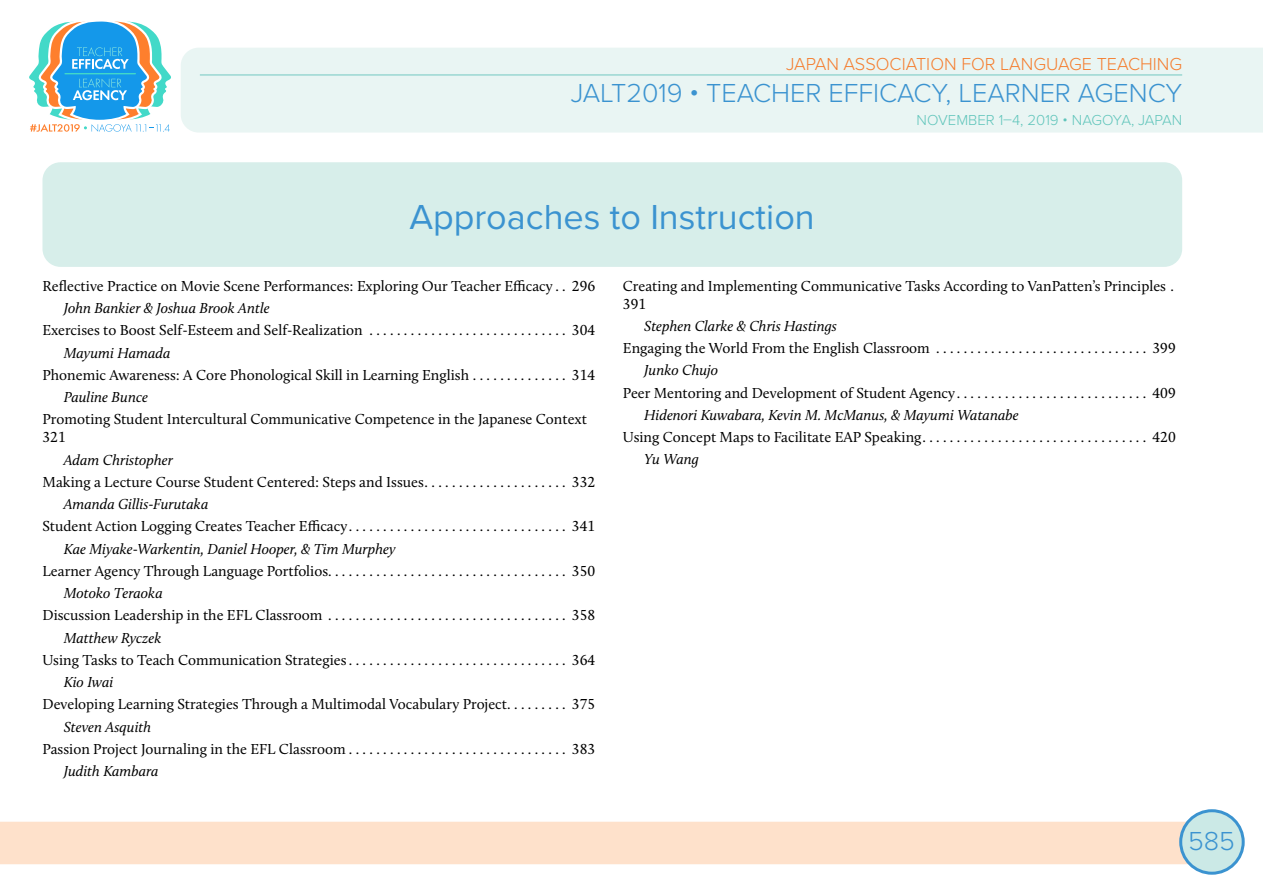
<style>
.page{position:relative;width:1263px;height:893px;background:#fff}
.page>*{position:absolute;margin:0;border:0;box-sizing:border-box;transform-origin:0 0}
.t1{font:36px "Proxima Nova";color:#3b93d0}
.t2{font:300 27px "Proxima Nova";color:#3b93d0}
.t3{font:300 18px "Proxima Nova";color:#f57d2e}
.t4{font:15px/18px "Calluna";color:#000}
.t5{font:italic 15px "Calluna";color:#000}
.t6{font:300 15px "Proxima Nova";color:#60c5bb}
</style>
<div class="page">
<div style="left:181px;top:48px;width:1082px;height:85px;background:#e9f5f3"></div>
<div style="left:0;top:822px;width:1190px;height:42px;background:#fee1cb"></div>
<hr style="left:200px;top:74px;width:982px;height:2px;background:#9ad7d2">
<div style="left:1181px;top:811px;width:62px;height:62px;background:#cbe9e6;border-radius:50%"></div>
<div style="left:1179px;top:809px;width:66px;height:66px;border:3px solid #3b93d0;border-radius:50%"></div>
<svg style="left:29px;top:21px;width:142px;height:111px"></svg>
<div style="left:42px;top:162px;width:1140px;height:105px;background:#d7eeea;border-radius:18px"></div>
<p class="t3" style="left:786px;top:51px;width:397px">JAPAN ASSOCIATION FOR LANGUAGE TEACHING</p>
<h2 class="t2" style="left:571px;top:73px;width:613px">JALT2019 • TEACHER EFFICACY, LEARNER AGENCY</h2>
<p class="t6" style="left:916px;top:108px;width:267px">NOVEMBER 1–4, 2019 • NAGOYA, JAPAN</p>
<h1 class="t1" style="left:409px;top:190px;width:407px">Approaches to Instruction</h1>
<p class="t4" style="left:42px;top:277px;width:554px">Reflective Practice on Movie Scene Performances: Exploring Our Teacher Efficacy . . 296</p>
<p class="t5" style="left:64px;top:299px;width:207px">John Bankier &amp; Joshua Brook Antle</p>
<p class="t4" style="left:43px;top:321px;width:554px">Exercises to Boost Self-Esteem and Self-Realization . . . . . . . . . . . . . . . . . . . . . . . . . . . . . 304</p>
<p class="t5" style="left:64px;top:343px;width:108px">Mayumi Hamada</p>
<p class="t4" style="left:43px;top:366px;width:554px">Phonemic Awareness: A Core Phonological Skill in Learning English . . . . . . . . . . . . . . 314</p>
<p class="t5" style="left:64px;top:388px;width:86px">Pauline Bunce</p>
<p class="t4" style="left:43px;top:410px;width:546px">Promoting Student Intercultural Communicative Competence in the Japanese Context<br>321</p>
<p class="t5" style="left:64px;top:450px;width:111px">Adam Christopher</p>
<p class="t4" style="left:43px;top:473px;width:554px">Making a Lecture Course Student Centered: Steps and Issues . . . . . . . . . . . . . . . . . . . . . 332</p>
<p class="t5" style="left:64px;top:495px;width:146px">Amanda Gillis-Furutaka</p>
<p class="t4" style="left:43px;top:517px;width:554px">Student Action Logging Creates Teacher Efficacy . . . . . . . . . . . . . . . . . . . . . . . . . . . . . . . . 341</p>
<p class="t5" style="left:64px;top:539px;width:333px">Kae Miyake-Warkentin, Daniel Hooper, &amp; Tim Murphey</p>
<p class="t4" style="left:43px;top:562px;width:554px">Learner Agency Through Language Portfolios . . . . . . . . . . . . . . . . . . . . . . . . . . . . . . . . . . . 350</p>
<p class="t5" style="left:64px;top:584px;width:101px">Motoko Teraoka</p>
<p class="t4" style="left:43px;top:606px;width:554px">Discussion Leadership in the EFL Classroom . . . . . . . . . . . . . . . . . . . . . . . . . . . . . . . . . . . 358</p>
<p class="t5" style="left:64px;top:628px;width:99px">Matthew Ryczek</p>
<p class="t4" style="left:43px;top:651px;width:554px">Using Tasks to Teach Communication Strategies . . . . . . . . . . . . . . . . . . . . . . . . . . . . . . . . 364</p>
<p class="t5" style="left:64px;top:673px;width:51px">Kio Iwai</p>
<p class="t4" style="left:43px;top:695px;width:554px">Developing Learning Strategies Through a Multimodal Vocabulary Project . . . . . . . . . 375</p>
<p class="t5" style="left:64px;top:717px;width:89px">Steven Asquith</p>
<p class="t4" style="left:43px;top:740px;width:554px">Passion Project Journaling in the EFL Classroom . . . . . . . . . . . . . . . . . . . . . . . . . . . . . . . . 383</p>
<p class="t5" style="left:64px;top:762px;width:96px">Judith Kambara</p>
<p class="t4" style="left:623px;top:277px;width:547px">Creating and Implementing Communicative Tasks According to VanPatten’s Principles .<br>391</p>
<p class="t5" style="left:644px;top:317px;width:194px">Stephen Clarke &amp; Chris Hastings</p>
<p class="t4" style="left:623px;top:339px;width:554px">Engaging the World From the English Classroom . . . . . . . . . . . . . . . . . . . . . . . . . . . . . . . 399</p>
<p class="t5" style="left:644px;top:361px;width:75px">Junko Chujo</p>
<p class="t4" style="left:623px;top:383px;width:554px">Peer Mentoring and Development of Student Agency . . . . . . . . . . . . . . . . . . . . . . . . . . . . 409</p>
<p class="t5" style="left:644px;top:406px;width:376px">Hidenori Kuwabara, Kevin M. McManus, &amp; Mayumi Watanabe</p>
<p class="t4" style="left:623px;top:428px;width:554px">Using Concept Maps to Facilitate EAP Speaking . . . . . . . . . . . . . . . . . . . . . . . . . . . . . . . . . 420</p>
<p class="t5" style="left:644px;top:450px;width:56px">Yu Wang</p>
<h2 class="t2" style="left:1188px;top:820px;width:48px">585</h2>
</div>
